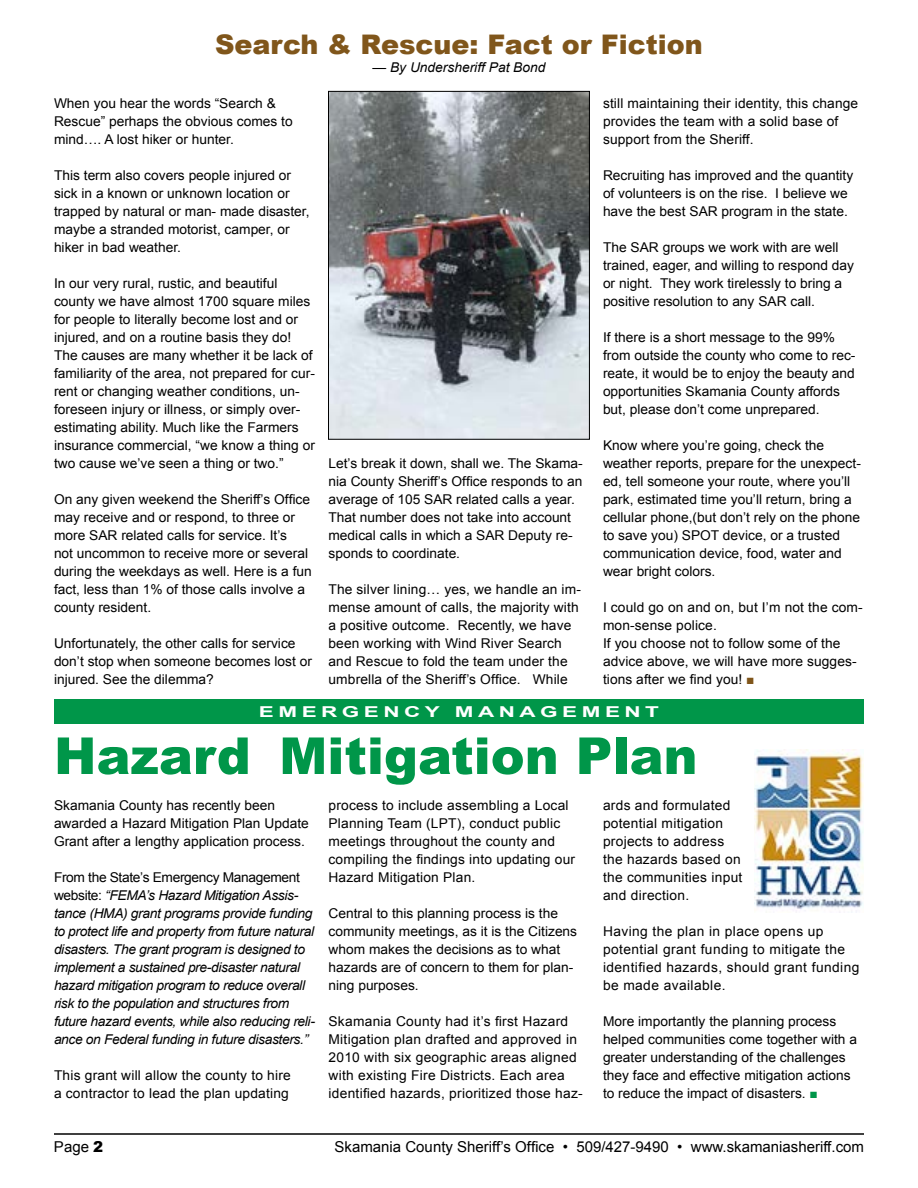
<style>
.page{position:relative;width:918px;height:1188px;background:#fff}
.page>*{position:absolute;margin:0;border:0;box-sizing:border-box;transform-origin:0 0}
.t1{font:900 51px "Arial";color:#009649}
.t2{font:900 27px "Arial";color:#80561b}
.t3{font:15px "Arial";color:#000}
.t4{font:700 15px "Arial";letter-spacing:.2em;color:#fff;scale:1.5 1}
.t5{font:13.5px/18px "Arial";color:#000}
.t6{font:italic 13.5px/18px "Arial";letter-spacing:-.025em;color:#000}
.t7{font:13.5px/18px "Arial";letter-spacing:.02em;color:#000}
.t8{font:13.5px/18px "Arial";letter-spacing:.03em;color:#000}
.t9{font:italic 13.5px "Arial";color:#000}
.s1{color:#80561b}
.s2{font-style:normal}
.s3{color:#009649}
.s4{font-weight:900}
</style>
<div class="page">
<hr style="left:54px;top:1133px;width:810px;height:2px;background:#000">
<img style="left:754px;top:750px;width:110px;height:162px">
<div style="left:54px;top:699px;width:810px;height:24px;background:#009649"></div>
<img style="left:330px;top:93px;width:258px;height:345px">
<div style="left:328px;top:91px;width:262px;height:349px;border:1px solid #000"></div>
<h2 class="t2" style="left:215px;top:25px;width:489px">Search &amp; Rescue: Fact or Fiction</h2>
<p class="t9" style="left:373px;top:59px;width:174px">— By Undersheriff Pat Bond</p>
<p class="t5" style="left:54px;top:94px;width:240px">When you hear the words “Search &amp;<br>Rescue” perhaps the obvious comes to mind…. A lost hiker or hunter.</p>
<p class="t5" style="left:54px;top:166px;width:257px">This term also covers people injured or sick in a known or unknown location or trapped by natural or man- made disaster, maybe a stranded motorist, camper, or hiker in bad weather.</p>
<p class="t5" style="left:54px;top:274px;width:262px">In our very rural, rustic, and beautiful county we have almost 1700 square miles for people to literally become lost and or injured, and on a routine basis they do!<br>The causes are many whether it be lack of familiarity of the area, not prepared for cur&shy;rent or changing weather conditions, un&shy;foreseen injury or illness, or simply over&shy;estimating ability. Much like the Farmers insurance commercial, “we know a thing or two cause we’ve seen a thing or two.”</p>
<p class="t5" style="left:54px;top:490px;width:259px">On any given weekend the Sheriff’s Office may receive and or respond, to three or more SAR related calls for service. It’s<br>not uncommon to receive more or several during the weekdays as well. Here is a fun fact, less than 1% of those calls involve a county resident.</p>
<p class="t5" style="left:54px;top:634px;width:259px">Unfortunately, the other calls for service don’t stop when someone becomes lost or injured. See the dilemma?</p>
<p class="t5" style="left:328px;top:454px;width:256px">Let’s break it down, shall we. The Skama&shy;nia County Sheriff’s Office responds to an average of 105 SAR related calls a year.<br>That number does not take into account medical calls in which a SAR Deputy re&shy;sponds to coordinate.</p>
<p class="t5" style="left:328px;top:580px;width:254px">The silver lining… yes, we handle an im&shy;mense amount of calls, the majority with a positive outcome. Recently, we have been working with Wind River Search and Rescue to fold the team under the umbrella of the Sheriff’s Office. While</p>
<p class="t5" style="left:603px;top:94px;width:257px">still maintaining their identity, this change provides the team with a solid base of support from the Sheriff.</p>
<p class="t5" style="left:603px;top:166px;width:252px">Recruiting has improved and the quantity of volunteers is on the rise. I believe we have the best SAR program in the state.</p>
<p class="t5" style="left:603px;top:238px;width:253px">The SAR groups we work with are well trained, eager, and willing to respond day or night. They work tirelessly to bring a positive resolution to any SAR call.</p>
<p class="t5" style="left:603px;top:328px;width:254px">If there is a short message to the 99% from outside the county who come to rec&shy;reate, it would be to enjoy the beauty and opportunities Skamania County affords but, please don’t come unprepared.</p>
<p class="t5" style="left:603px;top:436px;width:259px">Know where you’re going, check the weather reports, prepare for the unexpect&shy;ed, tell someone your route, where you’ll park, estimated time you’ll return, bring a cellular phone,(but don’t rely on the phone to save you) SPOT device, or a trusted communication device, food, water and wear bright colors.</p>
<p class="t5" style="left:603px;top:598px;width:261px">I could go on and on, but I’m not the com&shy;mon-sense police.<br>If you choose not to follow some of the advice above, we will have more sugges&shy;tions after we find you! <span class="s1">■</span></p>
<p class="t4" style="left:259px;top:702px;width:268px">EMERGENCY MANAGEMENT</p>
<h1 class="t1" style="left:54px;top:719px;width:645px">Hazard Mitigation Plan</h1>
<p class="t5" style="left:54px;top:796px;width:256px">Skamania County has recently been awarded a Hazard Mitigation Plan Update<br>Grant after a lengthy application process.</p>
<p class="t6" style="left:54px;top:868px;width:263px"><span class="s2">From the State’s Emergency Management website:</span> “FEMA’s Hazard Mitigation Assis&shy;tance (HMA) grant programs provide funding to protect life and property from future natural disasters. The grant program is designed to implement a sustained pre-disaster natural hazard mitigation program to reduce overall risk to the population and structures from future hazard events, while also reducing reli&shy;ance on Federal funding in future disasters.”</p>
<p class="t5" style="left:54px;top:1066px;width:238px">This grant will allow the county to hire a contractor to lead the plan updating</p>
<p class="t7" style="left:603px;top:796px;width:141px">ards and formulated potential mitigation projects to address the hazards based on the communities input and direction.</p>
<p class="t8" style="left:603px;top:922px;width:258px">Having the plan in place opens up potential grant funding to mitigate the identified hazards, should grant funding be made available.</p>
<p class="t5" style="left:603px;top:1012px;width:256px">More importantly the planning process helped communities come together with a greater understanding of the challenges they face and effective mitigation actions to reduce the impact of disasters. <span class="s3">■</span></p>
<p class="t5" style="left:329px;top:796px;width:248px">process to include assembling a Local Planning Team (LPT), conduct public meetings throughout the county and compiling the findings into updating our Hazard Mitigation Plan.</p>
<p class="t5" style="left:328px;top:904px;width:250px">Central to this planning process is the community meetings, as it is the Citizens whom makes the decisions as to what hazards are of concern to them for plan&shy;ning purposes.</p>
<p class="t7" style="left:328px;top:1012px;width:256px">Skamania County had it’s first Hazard Mitigation plan drafted and approved in 2010 with six geographic areas aligned with existing Fire Districts. Each area identified hazards, prioritized those haz-</p>
<p class="t3" style="left:54px;top:1137px;width:51px">Page <span class="s4">2</span></p>
<p class="t3" style="left:335px;top:1137px;width:531px">Skamania County Sheriff’s Office • 509/427-9490 • www.skamaniasheriff.com</p>
</div>
